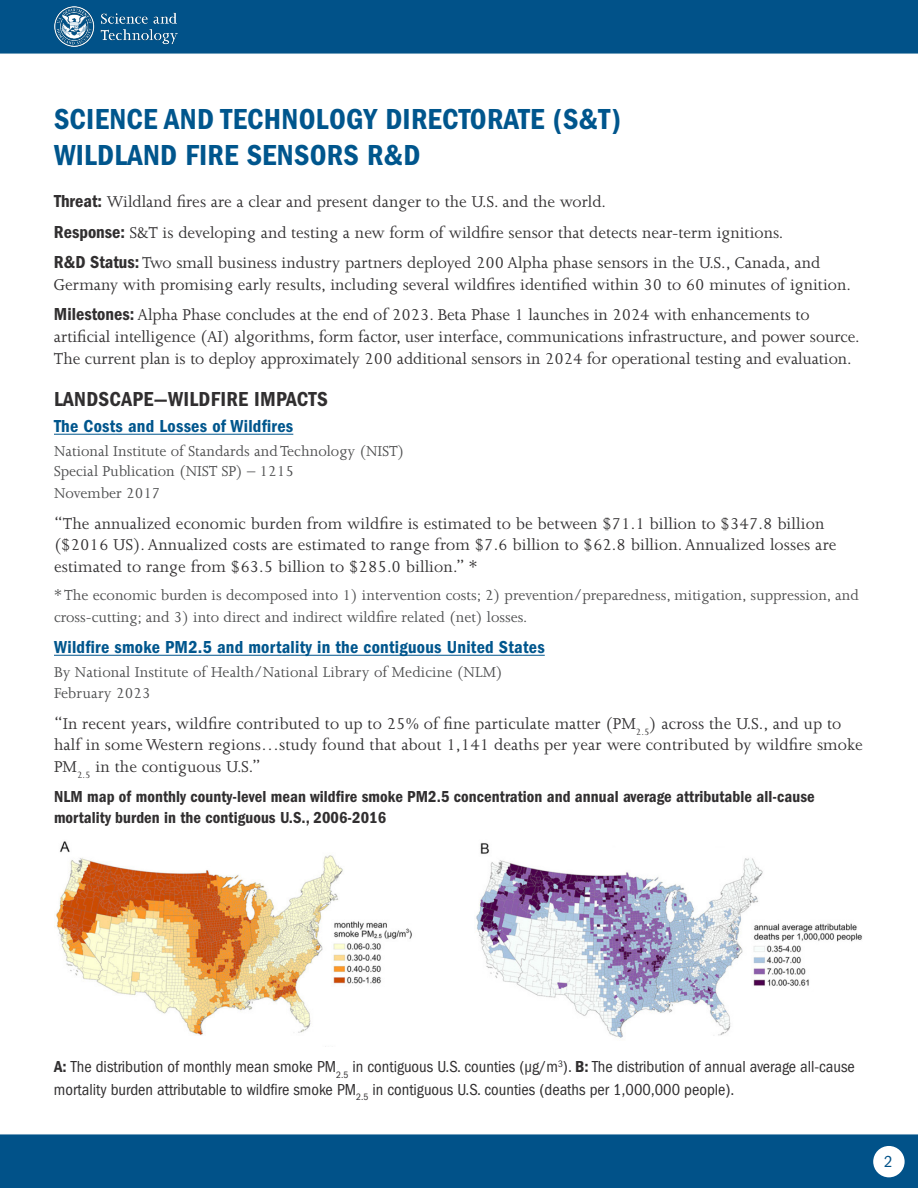
<style>
.page{position:relative;width:918px;height:1188px;background:#fff}
.page>*{position:absolute;margin:0;border:0;box-sizing:border-box;transform-origin:0 0}
.t1{font:30px/36px "ITC Franklin Gothic Std Dm Cd";letter-spacing:.01em;color:#00568d}
.t2{font:21px "ITC Franklin Gothic Std Dm Cd";letter-spacing:.015em;color:#312f30}
.t3{font:18px/21.6px "Joanna MT Std";color:#312f30}
.t4{font:18px "ITC Franklin Gothic Std Dm Cd";letter-spacing:.015em;color:#00568d}
.t5{font:16.5px/21.6px "Joanna MT Std";color:#4b4c4d}
.t6{font:condensed 16.5px/22.5px "ITC Franklin Gothic Std";color:#312f30}
.t7{font:16.5px/21px "ITC Franklin Gothic Std Dm Cd";letter-spacing:.005em;color:#312f30}
.t8{font:condensed 16.5px "ITC Franklin Gothic Std";color:#005187}
.s1{font-family:"ITC Franklin Gothic Std Dm Cd"}
.s2{font-family:"ITC Franklin Gothic Std Dm Cd";font-stretch:normal}
</style>
<div class="page">
<img style="left:0;top:0;width:918px;height:1188px">
<div style="left:873px;top:1146px;width:32px;height:31px;background:#fff;border-radius:50%"></div>
<img style="left:54px;top:7px;width:123px;height:40px">
<hr style="left:54px;top:434px;width:239px;height:1px;background:#00568d">
<hr style="left:54px;top:655px;width:491px;height:1px;background:#00568d">
<img style="left:54px;top:840px;width:390px;height:207px">
<img style="left:475px;top:840px;width:390px;height:200px">
<h2 class="t1" style="left:54px;top:101px;width:568px">SCIENCE AND TECHNOLOGY DIRECTORATE (S&amp;T)<br>WILDLAND FIRE SENSORS R&amp;D</h2>
<p class="t3" style="left:54px;top:191px;width:554px"><span class="s1">Threat:</span> Wildland fires are a clear and present danger to the U.S. and the world.</p>
<p class="t3" style="left:54px;top:222px;width:731px"><span class="s1">Response:</span> S&amp;T is developing and testing a new form of wildfire sensor that detects near-term ignitions.</p>
<p class="t3" style="left:54px;top:252px;width:798px"><span class="s1">R&amp;D Status:</span> Two small business industry partners deployed 200 Alpha phase sensors in the U.S., Canada, and<br>Germany with promising early results, including several wildfires identified within 30 to 60 minutes of ignition.</p>
<p class="t3" style="left:54px;top:304px;width:807px"><span class="s1">Milestones:</span> Alpha Phase concludes at the end of 2023. Beta Phase 1 launches in 2024 with enhancements to artificial intelligence (AI) algorithms, form factor, user interface, communications infrastructure, and power source.<br>The current plan is to deploy approximately 200 additional sensors in 2024 for operational testing and evaluation.</p>
<h2 class="t2" style="left:54px;top:387px;width:275px">LANDSCAPE—WILDFIRE IMPACTS</h2>
<p class="t4" style="left:54px;top:416px;width:241px">The Costs and Losses of Wildfires</p>
<p class="t5" style="left:54px;top:440px;width:352px">National Institute of Standards and Technology (NIST)</p>
<p class="t5" style="left:54px;top:460px;width:241px">Special Publication (NIST SP) – 1215</p>
<p class="t5" style="left:54px;top:482px;width:108px">November 2017</p>
<p class="t3" style="left:54px;top:512px;width:784px">“The annualized economic burden from wildfire is estimated to be between $71.1 billion to $347.8 billion ($2016 US). Annualized costs are estimated to range from $7.6 billion to $62.8 billion. Annualized losses are estimated to range from $63.5 billion to $285.0 billion.” *</p>
<p class="t5" style="left:54px;top:585px;width:806px">* The economic burden is decomposed into 1) intervention costs; 2) prevention/preparedness, mitigation, suppression, and cross-cutting; and 3) into direct and indirect wildfire related (net) losses.</p>
<p class="t4" style="left:54px;top:637px;width:492px">Wildfire smoke PM2.5 and mortality in the contiguous United States</p>
<p class="t5" style="left:54px;top:661px;width:450px">By National Institute of Health/National Library of Medicine (NLM)</p>
<p class="t5" style="left:54px;top:683px;width:98px">February 2023</p>
<p class="t3" style="left:54px;top:713px;width:810px">“In recent years, wildfire contributed to up to 25% of fine particulate matter (PM<sub>2.5</sub>) across the U.S., and up to half in some Western regions…study found that about 1,141 deaths per year were contributed by wildfire smoke<br>PM<sub>2.5</sub> in the contiguous U.S.”</p>
<p class="t7" style="left:54px;top:786px;width:762px">NLM map of monthly county-level mean wildfire smoke PM2.5 concentration and annual average attributable all-cause mortality burden in the contiguous U.S., 2006-2016</p>
<p class="t6" style="left:54px;top:1056px;width:802px"><span class="s2">A:</span> The distribution of monthly mean smoke PM<sub>2.5</sub> in contiguous U.S. counties (μg/m<sup>3</sup>). <span class="s2">B:</span> The distribution of annual average all-cause mortality burden attributable to wildfire smoke PM<sub>2.5</sub> in contiguous U.S. counties (deaths per 1,000,000 people).</p>
<p class="t8" style="left:884px;top:1153px;width:10px">2</p>
</div>
